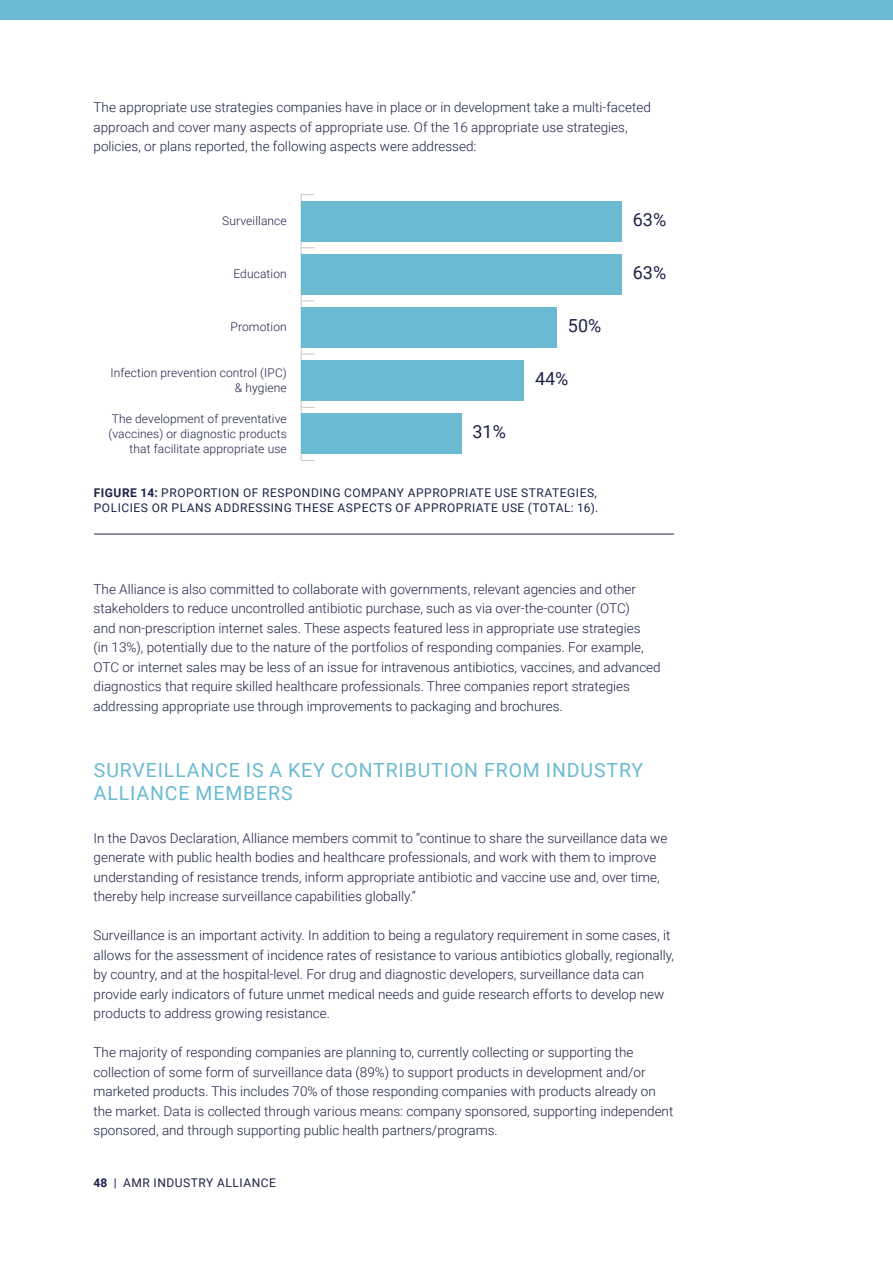
<style>
.page{position:relative;width:893px;height:1263px;background:#fff}
.page>*{position:absolute;margin:0;border:0;box-sizing:border-box;transform-origin:0 0}
.t1{font:19.5px/23.4px "Roboto";letter-spacing:.045em;color:#6abad1}
.t2{font:18px "Roboto";color:#1e2148}
.t3{font:300 13.5px/19.5px "Roboto";color:#1e2148}
.t4{font:300 12px/15px "Roboto";letter-spacing:.01em;color:#1e2148;text-align:right}
.t5{font:12px/14.4px "Roboto";letter-spacing:.045em;color:#1e2148}
.s1{font-weight:700}
</style>
<div class="page">
<div style="left:0;top:0;width:893px;height:19px;background:#6abad1"></div>
<hr style="left:94px;top:534px;width:580px;height:1px;background:#1e2148">
<hr style="left:301px;top:194px;width:1px;height:267px;background:#c6c6c6">
<div style="left:301px;top:201px;width:321px;height:40px;background:#6abad1"></div>
<div style="left:301px;top:254px;width:321px;height:41px;background:#6abad1"></div>
<div style="left:301px;top:307px;width:256px;height:41px;background:#6abad1"></div>
<div style="left:301px;top:360px;width:223px;height:41px;background:#6abad1"></div>
<div style="left:301px;top:414px;width:161px;height:40px;background:#6abad1"></div>
<svg style="left:302px;top:194px;width:12px;height:1px"></svg>
<svg style="left:302px;top:247px;width:13px;height:1px"></svg>
<svg style="left:302px;top:301px;width:13px;height:1px"></svg>
<svg style="left:302px;top:354px;width:13px;height:1px"></svg>
<svg style="left:302px;top:407px;width:13px;height:1px"></svg>
<svg style="left:302px;top:460px;width:13px;height:1px"></svg>
<p class="t3" style="left:94px;top:97px;width:559px">The appropriate use strategies companies have in place or in development take a multi-faceted approach and cover many aspects of appropriate use. Of the 16 appropriate use strategies, policies, or plans reported, the following aspects were addressed:</p>
<p class="t4" style="left:222px;top:212px;width:66px">Surveillance</p>
<p class="t4" style="left:233px;top:266px;width:55px">Education</p>
<p class="t4" style="left:231px;top:319px;width:58px">Promotion</p>
<p class="t4" style="left:111px;top:365px;width:178px">Infection prevention control (IPC) &amp; hygiene</p>
<p class="t4" style="left:108px;top:410px;width:180px">The development of preventative (vaccines) or diagnostic products that facilitate appropriate use</p>
<h2 class="t2" style="left:472px;top:419px;width:35px">31%</h2>
<h2 class="t2" style="left:568px;top:313px;width:35px">50%</h2>
<h2 class="t2" style="left:535px;top:366px;width:35px">44%</h2>
<p class="t5" style="left:94px;top:485px;width:506px"><span class="s1">FIGURE 14:</span> PROPORTION OF RESPONDING COMPANY APPROPRIATE USE STRATEGIES,<br>POLICIES OR PLANS ADDRESSING THESE ASPECTS OF APPROPRIATE USE (TOTAL: 16).</p>
<h2 class="t2" style="left:633px;top:206px;width:35px">63%</h2>
<h2 class="t2" style="left:633px;top:260px;width:35px">63%</h2>
<p class="t3" style="left:94px;top:579px;width:569px">The Alliance is also committed to collaborate with governments, relevant agencies and other stakeholders to reduce uncontrolled antibiotic purchase, such as via over-the-counter (OTC)<br>and non-prescription internet sales. These aspects featured less in appropriate use strategies<br>(in 13%), potentially due to the nature of the portfolios of responding companies. For example, OTC or internet sales may be less of an issue for intravenous antibiotics, vaccines, and advanced diagnostics that require skilled healthcare professionals. Three companies report strategies addressing appropriate use through improvements to packaging and brochures.</p>
<h1 class="t1" style="left:94px;top:757px;width:551px">SURVEILLANCE IS A KEY CONTRIBUTION FROM INDUSTRY<br>ALLIANCE MEMBERS</h1>
<p class="t3" style="left:94px;top:827px;width:575px">In the Davos Declaration, Alliance members commit to “continue to share the surveillance data we generate with public health bodies and healthcare professionals, and work with them to improve understanding of resistance trends, inform appropriate antibiotic and vaccine use and, over time, thereby help increase surveillance capabilities globally.”</p>
<p class="t3" style="left:94px;top:925px;width:582px">Surveillance is an important activity. In addition to being a regulatory requirement in some cases, it allows for the assessment of incidence rates of resistance to various antibiotics globally, regionally, by country, and at the hospital-level. For drug and diagnostic developers, surveillance data can provide early indicators of future unmet medical needs and guide research efforts to develop new products to address growing resistance.</p>
<p class="t3" style="left:94px;top:1042px;width:581px">The majority of responding companies are planning to, currently collecting or supporting the collection of some form of surveillance data (89%) to support products in development and/or marketed products. This includes 70% of those responding companies with products already on the market. Data is collected through various means: company sponsored, supporting independent sponsored, and through supporting public health partners/programs.</p>
<p class="t5" style="left:94px;top:1175px;width:184px"><span class="s1">48</span> | AMR INDUSTRY ALLIANCE</p>
</div>
